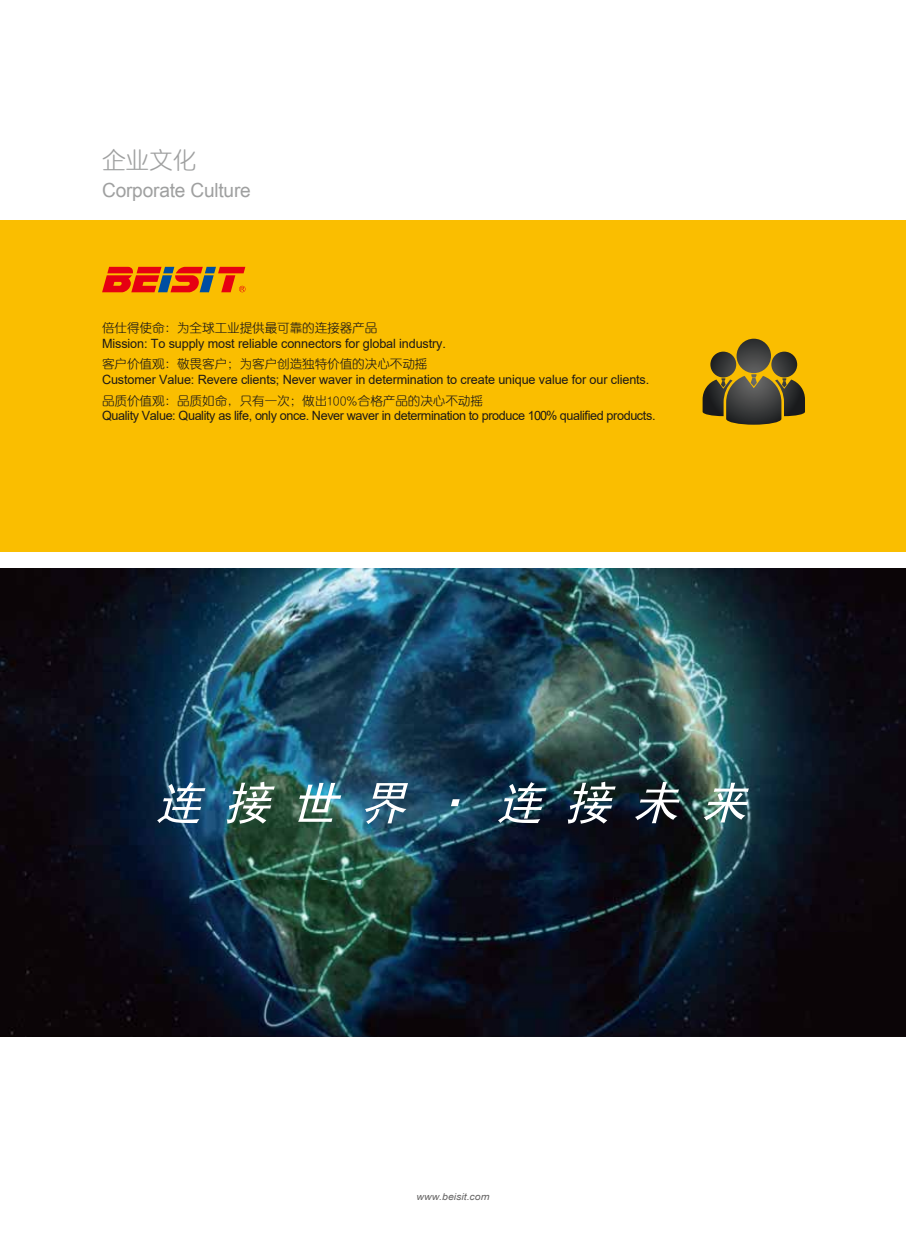
<style>
.page{position:relative;width:906px;height:1238px;background:#fff}
.page>*{position:absolute;margin:0;border:0;box-sizing:border-box;transform-origin:0 0}
.t1{font:24px "Tensentype Jia Li Xi Yuan J";color:#9fa0a0}
.t2{font:19.5px "Arial Narrow";letter-spacing:-.01em;color:#9fa0a0;scale:1.2 1}
.t3{font:12.75px "Arial";letter-spacing:-.01em;color:#1d1917}
.t4{font:12.75px "Arial";letter-spacing:-.03em;color:#1d1917}
.t5{font:12.75px "Tensentype Jia Li Xi Yuan J";letter-spacing:-.01em;color:#1d1917}
.t6{font:italic 9.45px "Arial";color:#656464;scale:1.11 1}
</style>
<div class="page">
<div style="left:0;top:220px;width:906px;height:332px;background:#fabe00"></div>
<img style="left:0;top:569px;width:906px;height:467px">
<svg style="left:736px;top:339px;width:35px;height:34px"></svg>
<svg style="left:702px;top:351px;width:103px;height:73px"></svg>
<svg style="left:102px;top:267px;width:144px;height:25px"></svg>
<svg style="left:157px;top:782px;width:48px;height:41px"></svg>
<svg style="left:227px;top:781px;width:48px;height:42px"></svg>
<svg style="left:298px;top:782px;width:43px;height:40px"></svg>
<svg style="left:365px;top:783px;width:43px;height:41px"></svg>
<svg style="left:451px;top:799px;width:9px;height:7px"></svg>
<svg style="left:498px;top:782px;width:48px;height:41px"></svg>
<svg style="left:568px;top:781px;width:47px;height:42px"></svg>
<svg style="left:635px;top:782px;width:45px;height:41px"></svg>
<img style="left:704px;top:782px;width:45px;height:40px">
<h1 class="t1" style="left:102px;top:144px;width:96px">企业文化</h1>
<h2 class="t2" style="left:102px;top:176px;width:125px">Corporate Culture</h2>
<p class="t5" style="left:102px;top:319px;width:277px">倍仕得使命：为全球工业提供最可靠的连接器产品</p>
<p class="t3" style="left:102px;top:334px;width:345px">Mission: To supply most reliable connectors for global industry.</p>
<p class="t5" style="left:102px;top:355px;width:327px">客户价值观：敬畏客户；为客户创造独特价值的决心不动摇</p>
<p class="t3" style="left:102px;top:370px;width:549px">Customer Value: Revere clients; Never waver in determination to create unique value for our clients.</p>
<p class="t5" style="left:102px;top:392px;width:382px">品质价值观：品质如命，只有一次；做出100%合格产品的决心不动摇</p>
<p class="t4" style="left:102px;top:406px;width:555px">Quality Value: Quality as life, only once. Never waver in determination to produce 100% qualified products.</p>
<p class="t6" style="left:416px;top:1190px;width:67px">www.beisit.com</p>
</div>
